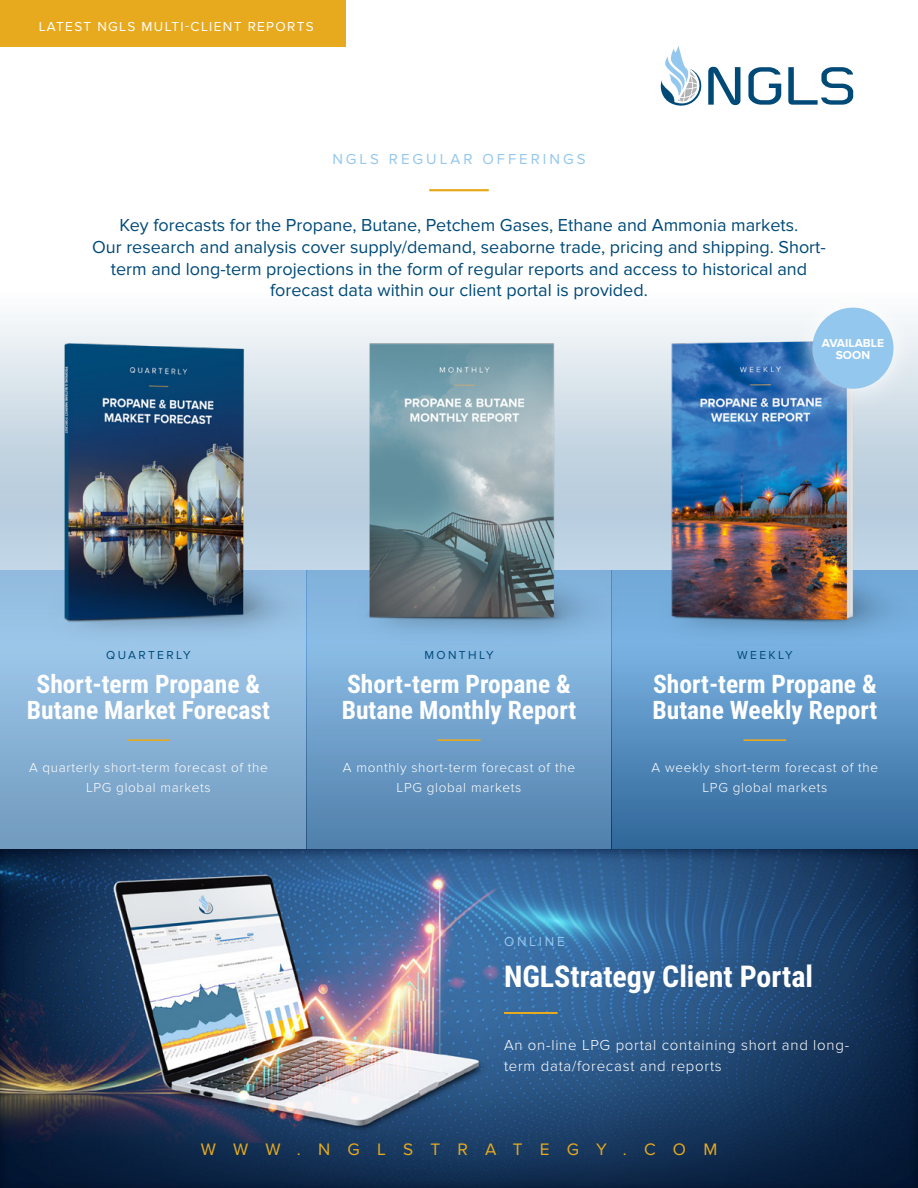
<style>
.page{position:relative;width:918px;height:1188px;background:#fff}
.page>*{position:absolute;margin:0;border:0;box-sizing:border-box;transform-origin:0 0}
.t1{font:700 30px "Roboto Condensed";color:#fff}
.t2{font:700 25.5px/26px "Roboto Condensed";color:#fff}
.t3{font:18px/21.8px "Proxima Nova";color:#004a78;text-align:center}
.t4{font:17.25px "Proxima Nova";letter-spacing:1em;color:#e7aa1e}
.t5{font:300 15px/21px "Proxima Nova";letter-spacing:.05em;color:#fff}
.t6{font:15px "Proxima Nova";letter-spacing:.2em;color:#94c7ed}
.t7{font:300 13.5px/19.5px "Proxima Nova";letter-spacing:.05em;color:#fff;text-align:center}
.t8{font:13.5px "Proxima Nova";letter-spacing:.1em;color:#fff}
.t9{font:13.5px "Proxima Nova";letter-spacing:.2em;color:#94c7ed}
.t10{font:12px "Proxima Nova";letter-spacing:.2em;color:#004a78}
.t11{font:700 12px/12px "Proxima Nova";color:#fff;text-align:center}
</style>
<div class="page">
<div style="left:0;top:0;width:345px;height:47px;background:#e7aa1e"></div>
<svg style="left:0;top:315px;width:788px;height:255px"></svg>
<div style="left:0;top:570px;width:306px;height:279px;background:linear-gradient(to bottom,#9fcaec,#76a0c4)"></div>
<div style="left:306px;top:570px;width:306px;height:279px;background:linear-gradient(to bottom,#91c3ec,#5686b2)"></div>
<div style="left:612px;top:570px;width:306px;height:279px;background:linear-gradient(to bottom,#84bdec,#376ea0)"></div>
<div style="left:0;top:839px;width:918px;height:349px;background:#153b6a;opacity:.75"></div>
<svg style="left:748px;top:67px;width:33px;height:38px"></svg>
<svg style="left:788px;top:67px;width:65px;height:38px"></svg>
<svg style="left:661px;top:46px;width:79px;height:60px"></svg>
<hr style="left:504px;top:1012px;width:54px;height:2px;background:#e7aa1e">
<hr style="left:127px;top:739px;width:43px;height:2px;background:#e7aa1e">
<hr style="left:438px;top:739px;width:42px;height:2px;background:#e7aa1e">
<hr style="left:743px;top:739px;width:43px;height:2px;background:#e7aa1e">
<img style="left:32px;top:340px;width:290px;height:306px">
<img style="left:340px;top:339px;width:290px;height:306px">
<img style="left:641px;top:339px;width:277px;height:306px">
<hr style="left:429px;top:189px;width:60px;height:2px;background:#e7aa1e">
<svg style="left:788px;top:307px;width:130px;height:107px"></svg>
<div style="left:812px;top:308px;width:82px;height:81px;background:#94c7ed;border-radius:50%"></div>
<p class="t8" style="left:39px;top:18px;width:276px">LATEST NGLS MULTI-CLIENT REPORTS</p>
<p class="t6" style="left:332px;top:150px;width:255px">NGLS REGULAR OFFERINGS</p>
<p class="t3" style="left:92px;top:214px;width:735px">Key forecasts for the Propane, Butane, Petchem Gases, Ethane and Ammonia markets.<br>Our research and analysis cover supply/demand, seaborne trade, pricing and shipping. Short&shy;term and long-term projections in the form of regular reports and access to historical and forecast data within our client portal is provided.</p>
<p class="t11" style="left:822px;top:337px;width:64px">AVAILABLE<br>SOON</p>
<p class="t10" style="left:106px;top:648px;width:86px">QUARTERLY</p>
<h2 class="t2" style="left:27px;top:670px;width:245px;text-align:center">Short-term Propane &amp;<br>Butane Market Forecast</h2>
<p class="t7" style="left:29px;top:758px;width:240px">A quarterly short-term forecast of the<br>LPG global markets</p>
<p class="t10" style="left:424px;top:648px;width:71px">MONTHLY</p>
<h2 class="t2" style="left:342px;top:670px;width:236px">Short-term Propane &amp;<br>Butane Monthly Report</h2>
<p class="t7" style="left:343px;top:758px;width:234px">A monthly short-term forecast of the<br>LPG global markets</p>
<p class="t10" style="left:737px;top:648px;width:57px">WEEKLY</p>
<h2 class="t2" style="left:653px;top:670px;width:226px">Short-term Propane &amp;<br>Butane Weekly Report</h2>
<p class="t7" style="left:652px;top:758px;width:228px">A weekly short-term forecast of the<br>LPG global markets</p>
<p class="t9" style="left:504px;top:933px;width:62px">ONLINE</p>
<h1 class="t1" style="left:504px;top:955px;width:311px">NGLStrategy Client Portal</h1>
<p class="t5" style="left:504px;top:1035px;width:347px">An on-line LPG portal containing short and long&shy;term data/forecast and reports</p>
<p class="t4" style="left:201px;top:1139px;width:518px">WWW.NGLSTRATEGY.COM</p>
</div>
